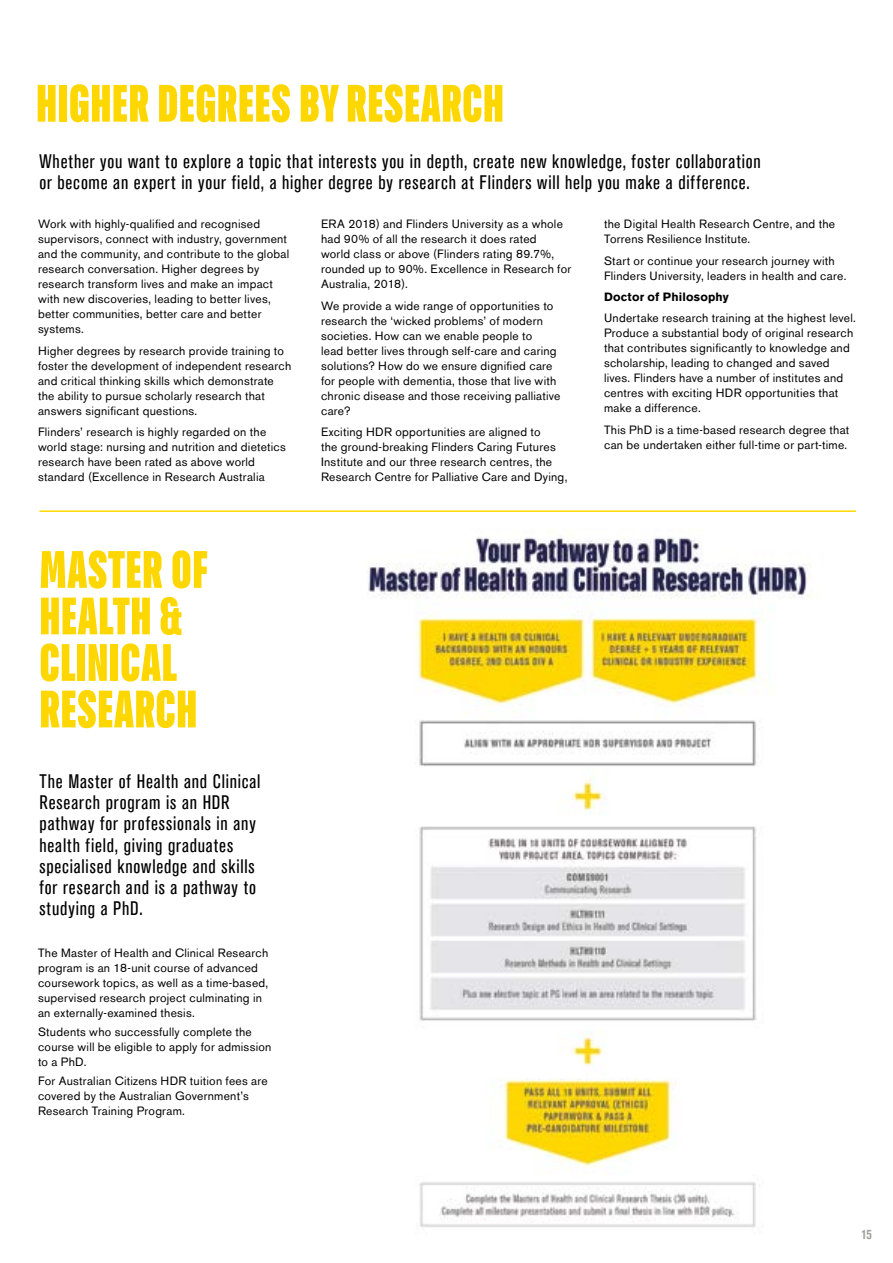
<style>
.page{position:relative;width:893px;height:1263px;background:#fff}
.page>*{position:absolute;margin:0;border:0;box-sizing:border-box;transform-origin:0 0}
.t1{font:900 52.5px/46.5px "TT Bluescreens";letter-spacing:.01em;color:#ffd700}
.t2{font:condensed 19.5px/21px "Akzidenz Grotesk Std";letter-spacing:.045em;color:#000}
.t3{font:700 condensed 13.5px "Akzidenz Grotesk BE";color:#9d9d9c}
.t4{font:12px/15px "Akzidenz Grotesk BE";letter-spacing:.02em;color:#000}
.t5{font:700 12px "Akzidenz Grotesk BE";letter-spacing:.02em;color:#000}
</style>
<div class="page">
<hr style="left:39px;top:510px;width:817px;height:2px;background:#ffd700">
<img style="left:368px;top:530px;width:443px;height:698px">
<h1 class="t1" style="left:36px;top:79px;width:469px">HIGHER DEGREES BY RESEARCH</h1>
<h2 class="t2" style="left:39px;top:151px;width:723px">Whether you want to explore a topic that interests you in depth, create new knowledge, foster collaboration or become an expert in your field, a higher degree by research at Flinders will help you make a difference.</h2>
<p class="t4" style="left:38px;top:216px;width:253px">Work with highly-qualified and recognised supervisors, connect with industry, government and the community, and contribute to the global research conversation. Higher degrees by research transform lives and make an impact with new discoveries, leading to better lives, better communities, better care and better systems.</p>
<p class="t4" style="left:38px;top:343px;width:255px">Higher degrees by research provide training to foster the development of independent research and critical thinking skills which demonstrate the ability to pursue scholarly research that answers significant questions.</p>
<p class="t4" style="left:38px;top:424px;width:249px">Flinders’ research is highly regarded on the world stage: nursing and nutrition and dietetics research have been rated as above world standard (Excellence in Research Australia</p>
<h1 class="t1" style="left:39px;top:545px;width:170px">MASTER OF<br>HEALTH &amp;<br>CLINICAL<br>RESEARCH</h1>
<h2 class="t2" style="left:39px;top:771px;width:223px">The Master of Health and Clinical<br>Research program is an HDR pathway for professionals in any health field, giving graduates specialised knowledge and skills for research and is a pathway to studying a PhD.</h2>
<p class="t4" style="left:38px;top:945px;width:232px">The Master of Health and Clinical Research program is an 18-unit course of advanced coursework topics, as well as a time-based, supervised research project culminating in an externally-examined thesis.</p>
<p class="t4" style="left:38px;top:1024px;width:235px">Students who successfully complete the course will be eligible to apply for admission to a PhD.</p>
<p class="t4" style="left:38px;top:1073px;width:231px">For Australian Citizens HDR tuition fees are covered by the Australian Government’s<br>Research Training Program.</p>
<p class="t4" style="left:321px;top:216px;width:252px">ERA 2018) and Flinders University as a whole had 90% of all the research it does rated<br>world class or above (Flinders rating 89.7%, rounded up to 90%. Excellence in Research for Australia, 2018).</p>
<p class="t4" style="left:321px;top:298px;width:241px">We provide a wide range of opportunities to research the ‘wicked problems’ of modern societies. How can we enable people to<br>lead better lives through self-care and caring solutions? How do we ensure dignified care for people with dementia, those that live with chronic disease and those receiving palliative care?</p>
<p class="t4" style="left:321px;top:424px;width:248px">Exciting HDR opportunities are aligned to<br>the ground-breaking Flinders Caring Futures Institute and our three research centres, the Research Centre for Palliative Care and Dying,</p>
<p class="t4" style="left:604px;top:216px;width:233px">the Digital Health Research Centre, and the<br>Torrens Resilience Institute.</p>
<p class="t4" style="left:604px;top:253px;width:244px">Start or continue your research journey with<br>Flinders University, leaders in health and care.</p>
<p class="t5" style="left:604px;top:290px;width:126px">Doctor of Philosophy</p>
<p class="t4" style="left:604px;top:311px;width:253px">Undertake research training at the highest level.<br>Produce a substantial body of original research that contributes significantly to knowledge and scholarship, leading to changed and saved lives. Flinders have a number of institutes and centres with exciting HDR opportunities that make a difference.</p>
<p class="t4" style="left:604px;top:422px;width:247px">This PhD is a time-based research degree that can be undertaken either full-time or part-time.</p>
<p class="t3" style="left:861px;top:1227px;width:12px">15</p>
</div>
